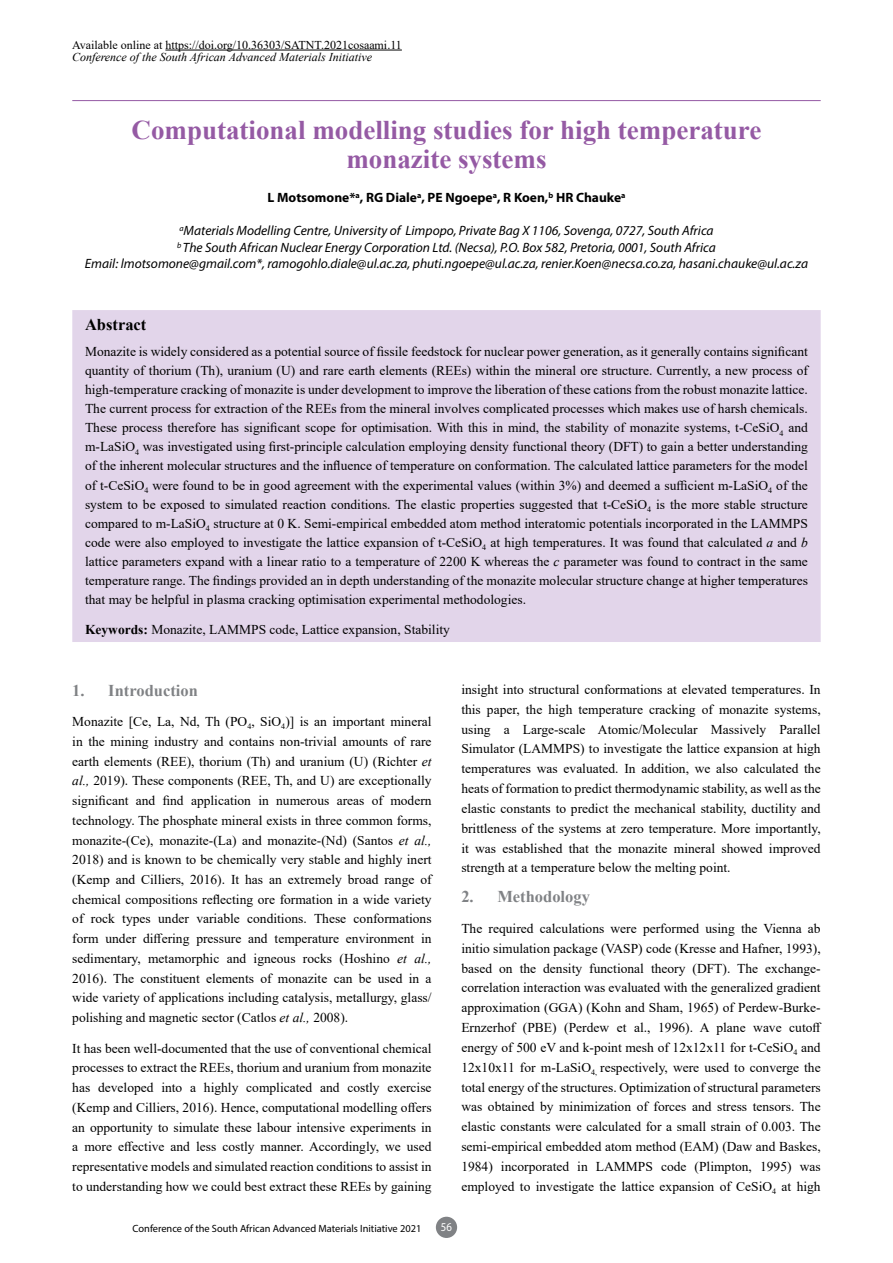
<style>
.page{position:relative;width:893px;height:1263px;background:#fff}
.page>*{position:absolute;margin:0;border:0;box-sizing:border-box;transform-origin:0 0}
.t1{font:700 27px/28.5px "Times New Roman";color:#955aa4;text-align:center}
.t2{font:700 16.5px "Times New Roman";color:#808285}
.t3{font:700 16.5px "Times New Roman";color:#000}
.t4{font:13.5px/19.8px "Times New Roman";color:#000;text-align:justify}
.t5{font:italic 13.5px/16.5px "Myriad Pro";color:#000;text-align:center}
.t6{font:700 13.5px "Myriad Pro";color:#000}
.t7{font:12px "Times New Roman";color:#000}
.t8{font:italic 12px "Times New Roman";color:#000}
.t9{font:12px "Myriad Pro";color:#fff;scale:.9 1}
.t10{font:10.5px "Myriad Pro";color:#000}
.s1{font-style:italic}
.s2{font-weight:700}
</style>
<div class="page">
<div style="left:436px;top:1217px;width:21px;height:21px;background:#808285;border-radius:50%"></div>
<hr style="left:165px;top:50px;width:237px;height:1px;background:#000">
<div style="left:72px;top:310px;width:749px;height:332px;background:#e2d5ea"></div>
<hr style="left:72px;top:100px;width:749px;height:1px;background:#955aa4">
<p class="t7" style="left:72px;top:36px;width:331px">Available online at https://doi.org/10.36303/SATNT.2021cosaami.11</p>
<p class="t8" style="left:72px;top:48px;width:302px">Conference of the South African Advanced Materials Initiative</p>
<h1 class="t1" style="left:132px;top:115px;width:631px">Computational modelling studies for high temperature monazite systems</h1>
<p class="t6" style="left:267px;top:189px;width:359px">L Motsomone*<sup>a</sup>, RG Diale<sup>a</sup>, PE Ngoepe<sup>a</sup>, R Koen,<sup>b</sup> HR Chauke<sup>a</sup></p>
<p class="t5" style="left:85px;top:222px;width:725px"><sup>a</sup>Materials Modelling Centre, University of Limpopo, Private Bag X 1106, Sovenga, 0727, South Africa<br><sup>b</sup> The South African Nuclear Energy Corporation Ltd. (Necsa), P.O. Box 582, Pretoria, 0001, South Africa<br>Email: lmotsomone@gmail.com*, ramogohlo.diale@ul.ac.za, phuti.ngoepe@ul.ac.za, renier.Koen@necsa.co.za, hasani.chauke@ul.ac.za</p>
<p class="t3" style="left:85px;top:312px;width:63px">Abstract</p>
<p class="t4" style="left:85px;top:342px;width:724px;line-height:19px">Monazite is widely considered as a potential source of fissile feedstock for nuclear power generation, as it generally contains significant quantity of thorium (Th), uranium (U) and rare earth elements (REEs) within the mineral ore structure. Currently, a new process of high-temperature cracking of monazite is under development to improve the liberation of these cations from the robust monazite lattice.<br>The current process for extraction of the REEs from the mineral involves complicated processes which makes use of harsh chemicals.<br>These process therefore has significant scope for optimisation. With this in mind, the stability of monazite systems, t-CeSiO<sub>4</sub> and m-LaSiO<sub>4</sub> was investigated using first-principle calculation employing density functional theory (DFT) to gain a better understanding of the inherent molecular structures and the influence of temperature on conformation. The calculated lattice parameters for the model of t-CeSiO<sub>4</sub> were found to be in good agreement with the experimental values (within 3%) and deemed a sufficient m-LaSiO<sub>4</sub> of the system to be exposed to simulated reaction conditions. The elastic properties suggested that t-CeSiO<sub>4</sub> is the more stable structure compared to m-LaSiO<sub>4</sub> structure at 0 K. Semi-empirical embedded atom method interatomic potentials incorporated in the LAMMPS code were also employed to investigate the lattice expansion of t-CeSiO<sub>4</sub> at high temperatures. It was found that calculated <span class="s1">a</span> and <span class="s1">b </span>lattice parameters expand with a linear ratio to a temperature of 2200 K whereas the <span class="s1">c</span> parameter was found to contract in the same temperature range. The findings provided an in depth understanding of the monazite molecular structure change at higher temperatures that may be helpful in plasma cracking optimisation experimental methodologies.</p>
<p class="t4" style="left:85px;top:619px;width:366px"><span class="s2">Keywords:</span> Monazite, LAMMPS code, Lattice expansion, Stability</p>
<p class="t2" style="left:72px;top:678px;width:127px">1. Introduction</p>
<p class="t4" style="left:72px;top:711px;width:361px">Monazite [Ce, La, Nd, Th (PO<sub>4</sub>, SiO<sub>4</sub>)] is an important mineral in the mining industry and contains non-trivial amounts of rare earth elements (REE), thorium (Th) and uranium (U) (Richter <span class="s1">et al.,</span> 2019). These components (REE, Th, and U) are exceptionally significant and find application in numerous areas of modern technology. The phosphate mineral exists in three common forms, monazite-(Ce), monazite-(La) and monazite-(Nd) (Santos <span class="s1">et al., </span>2018) and is known to be chemically very stable and highly inert (Kemp and Cilliers, 2016). It has an extremely broad range of chemical compositions reflecting ore formation in a wide variety of rock types under variable conditions. These conformations form under differing pressure and temperature environment in sedimentary, metamorphic and igneous rocks (Hoshino <span class="s1">et al., </span>2016). The constituent elements of monazite can be used in a wide variety of applications including catalysis, metallurgy, glass/ polishing and magnetic sector (Catlos <span class="s1">et al.,</span> 2008).</p>
<p class="t4" style="left:72px;top:1038px;width:361px">It has been well-documented that the use of conventional chemical processes to extract the REEs, thorium and uranium from monazite has developed into a highly complicated and costly exercise (Kemp and Cilliers, 2016). Hence, computational modelling offers an opportunity to simulate these labour intensive experiments in a more effective and less costly manner. Accordingly, we used representative models and simulated reaction conditions to assist in to understanding how we could best extract these REEs by gaining</p>
<p class="t4" style="left:461px;top:679px;width:361px">insight into structural conformations at elevated temperatures. In this paper, the high temperature cracking of monazite systems, using a Large-scale Atomic/Molecular Massively Parallel Simulator (LAMMPS) to investigate the lattice expansion at high temperatures was evaluated. In addition, we also calculated the heats of formation to predict thermodynamic stability, as well as the elastic constants to predict the mechanical stability, ductility and brittleness of the systems at zero temperature. More importantly, it was established that the monazite mineral showed improved strength at a temperature below the melting point.</p>
<p class="t2" style="left:461px;top:885px;width:130px">2. Methodology</p>
<p class="t4" style="left:461px;top:918px;width:362px">The required calculations were performed using the Vienna ab initio simulation package (VASP) code (Kresse and Hafner, 1993), based on the density functional theory (DFT). The exchange&shy;correlation interaction was evaluated with the generalized gradient approximation (GGA) (Kohn and Sham, 1965) of Perdew-Burke-Ernzerhof (PBE) (Perdew et al., 1996). A plane wave cutoff energy of 500 eV and k-point mesh of 12x12x11 for t-CeSiO<sub>4</sub> and 12x10x11 for m-LaSiO<sub>4,</sub> respectively, were used to converge the total energy of the structures. Optimization of structural parameters was obtained by minimization of forces and stress tensors. The elastic constants were calculated for a small strain of 0.003. The semi-empirical embedded atom method (EAM) (Daw and Baskes, 1984) incorporated in LAMMPS code (Plimpton, 1995) was employed to investigate the lattice expansion of CeSiO<sub>4</sub> at high</p>
<p class="t10" style="left:133px;top:1221px;width:290px">Conference of the South African Advanced Materials Initiative 2021</p>
<p class="t9" style="left:441px;top:1220px;width:14px">56</p>
</div>
